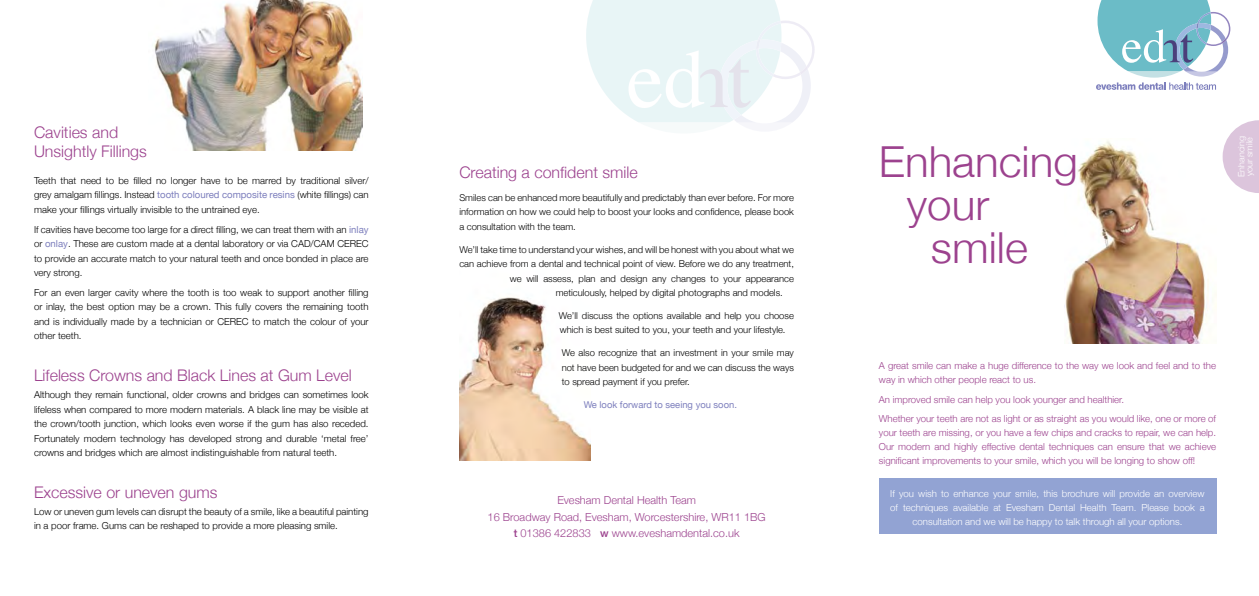
<style>
.page{position:relative;width:1259px;height:596px;background:#fff}
.page>*{position:absolute;margin:0;border:0;box-sizing:border-box;transform-origin:0 0}
.t1{font:300 42.7px "Helvetica Neue";color:#9c428e}
.t2{font:300 16px/19px "Helvetica Neue";color:#9c428e}
.t3{font:300 11px/16px "Helvetica Neue";color:#9c428e;text-align:center}
.t4{font:300 9.6px/14.4px "Helvetica Neue";color:#000;text-align:justify}
.t5{font:300 9.6px/14px "Helvetica Neue";color:#9c428e}
.t6{font:300 9.6px/14px "Helvetica Neue";color:#fff;text-align:center}
.t7{font:300 9.4px/14.4px "Helvetica Neue";color:#000;text-align:justify}
.t8{font:9.4px "Helvetica Neue";color:#7d7fbd}
.t9{font:300 8.7px/8px "Helvetica Neue";color:#fff}
.s1{font-weight:400;color:#7d7fbd}
.s2{font-weight:500}
</style>
<div class="page">
<img style="left:459px;top:297px;width:131px;height:163px">
<img style="left:1064px;top:140px;width:152px;height:203px">
<svg style="left:1096px;top:0;width:134px;height:90px"></svg>
<div style="left:879px;top:478px;width:337px;height:55px;background:#92a3d3"></div>
<svg style="left:586px;top:0;width:228px;height:123px"></svg>
<svg style="left:1222px;top:120px;width:37px;height:73px"></svg>
<img style="left:154px;top:0;width:208px;height:150px">
<h2 class="t2" style="left:34px;top:122px;width:114px">Cavities and<br>Unsightly Fillings</h2>
<p class="t4" style="left:34px;top:173px;width:336px">Teeth that need to be filled no longer have to be marred by traditional silver/ grey amalgam fillings. Instead <span class="s1">tooth coloured composite resins</span> (white fillings) can make your fillings virtually invisible to the untrained eye.</p>
<p class="t4" style="left:34px;top:222px;width:336px">If cavities have become too large for a direct filling, we can treat them with an <span class="s1">inlay </span>or <span class="s1">onlay</span>. These are custom made at a dental laboratory or via CAD/CAM CEREC to provide an accurate match to your natural teeth and once bonded in place are very strong.</p>
<p class="t4" style="left:34px;top:285px;width:336px">For an even larger cavity where the tooth is too weak to support another filling or inlay, the best option may be a crown. This fully covers the remaining tooth and is individually made by a technician or CEREC to match the colour of your other teeth.</p>
<h2 class="t2" style="left:34px;top:365px;width:319px">Lifeless Crowns and Black Lines at Gum Level</h2>
<p class="t4" style="left:34px;top:387px;width:336px">Although they remain functional, older crowns and bridges can sometimes look lifeless when compared to more modern materials. A black line may be visible at the crown/tooth junction, which looks even worse if the gum has also receded.<br>Fortunately modern technology has developed strong and durable ‘metal free’ crowns and bridges which are almost indistinguishable from natural teeth.</p>
<h2 class="t2" style="left:34px;top:482px;width:185px">Excessive or uneven gums</h2>
<p class="t4" style="left:34px;top:503px;width:336px">Low or uneven gum levels can disrupt the beauty of a smile, like a beautiful painting in a poor frame. Gums can be reshaped to provide a more pleasing smile.</p>
<h2 class="t2" style="left:459px;top:162px;width:180px">Creating a confident smile</h2>
<p class="t7" style="left:459px;top:190px;width:336px">Smiles can be enhanced more beautifully and predictably than ever before. For more information on how we could help to boost your looks and confidence, please book a consultation with the team.</p>
<p class="t7" style="left:459px;top:242px;width:336px">We’ll take time to understand your wishes, and will be honest with you about what we</p>
<p class="t7" style="left:459px;top:256px;width:336px">can achieve from a dental and technical point of view. Before we do any treatment,</p>
<p class="t7" style="left:510px;top:270px;width:286px">we will assess, plan and design any changes to your appearance</p>
<p class="t7" style="left:556px;top:285px;width:229px">meticulously, helped by digital photographs and models.</p>
<p class="t7" style="left:559px;top:308px;width:237px">We’ll discuss the options available and help you choose which is best suited to you, your teeth and your lifestyle.</p>
<p class="t7" style="left:562px;top:345px;width:234px">We also recognize that an investment in your smile may not have been budgeted for and we can discuss the ways to spread payment if you prefer.</p>
<p class="t8" style="left:584px;top:399px;width:155px">We look forward to seeing you soon.</p>
<p class="t3" style="left:487px;top:492px;width:279px">Evesham Dental Health Team<br>16 Broadway Road, Evesham, Worcestershire, WR11 1BG <span class="s2">t</span> 01386 422833 <span class="s2">w</span> www.eveshamdental.co.uk</p>
<h1 class="t1" style="left:879px;top:135px;width:200px">Enhancing</h1>
<h1 class="t1" style="left:907px;top:178px;width:84px">your</h1>
<h1 class="t1" style="left:931px;top:221px;width:98px">smile</h1>
<p class="t9" style="left:1237px;top:177px;width:42px;rotate:-90deg">Enhancing your smile</p>
<p class="t5" style="left:879px;top:358px;width:339px">A great smile can make a huge difference to the way we look and feel and to the way in which other people react to us.</p>
<p class="t5" style="left:879px;top:389px;width:339px;line-height:19.7px">An improved smile can help you look younger and healthier.<br>Whether your teeth are not as light or as straight as you would like, one or more of</p>
<p class="t5" style="left:879px;top:425px;width:339px;text-align:justify">your teeth are missing, or you have a few chips and cracks to repair, we can help.<br>Our modern and highly effective dental techniques can ensure that we achieve significant improvements to your smile, which you will be longing to show off!</p>
<p class="t6" style="left:890px;top:485px;width:316px">If you wish to enhance your smile, this brochure will provide an overview of techniques available at Evesham Dental Health Team. Please book a consultation and we will be happy to talk through all your options.</p>
</div>
